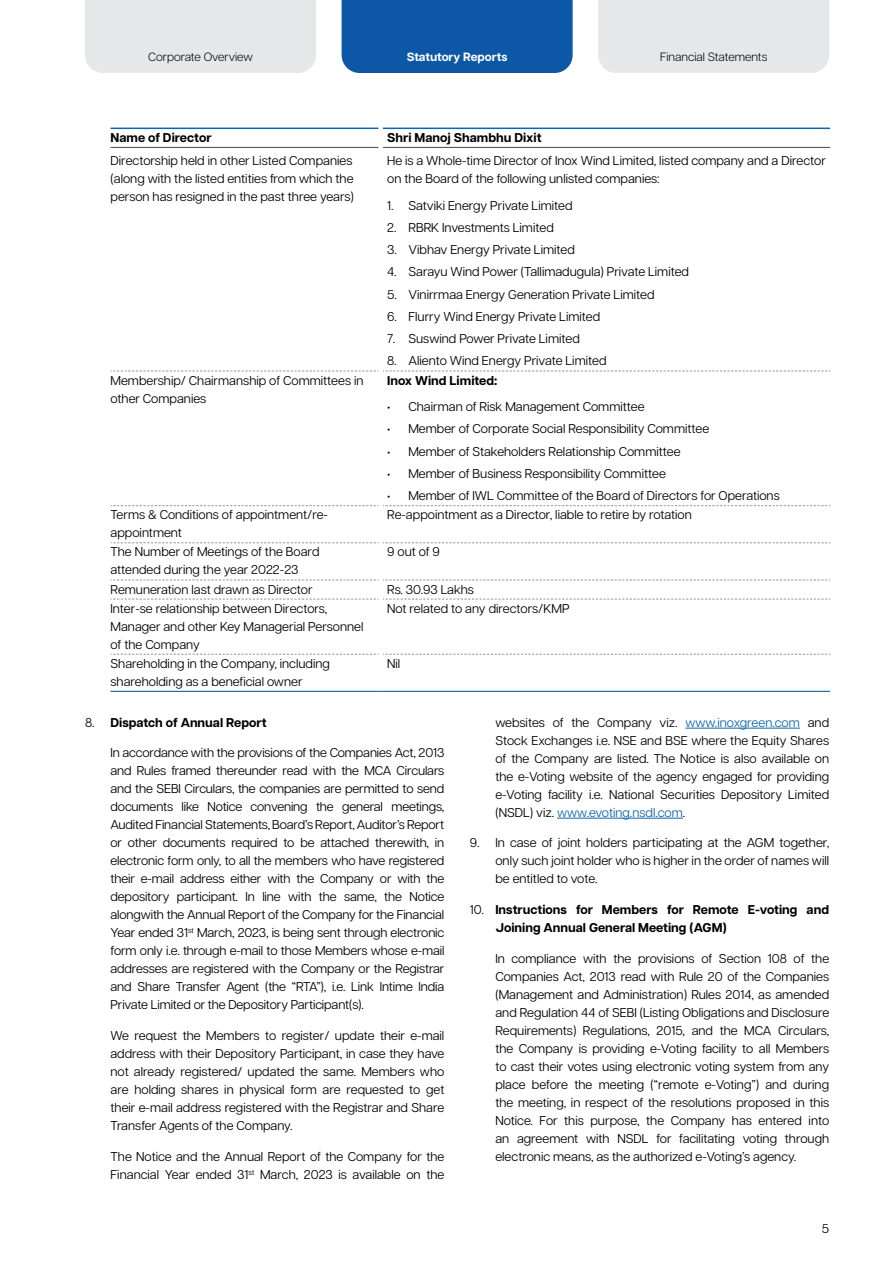
<style>
.page{position:relative;width:893px;height:1263px;background:#fff}
.page>*{position:absolute;margin:0;border:0;box-sizing:border-box;transform-origin:0 0}
.t1{font:12.75px/18px "Articulat CF";color:#000}
.t2{font:700 12.75px/18px "Articulat CF";color:#000}
.t3{font:300 12px "Articulat CF";color:#000}
.t4{font:700 12px "Articulat CF";color:#fff}
.s1{font-weight:400}
.s2{color:#0e64ad}
</style>
<div class="page">
<div style="left:342px;top:0;width:231px;height:73px;background:#0c57a6"></div>
<div style="left:85px;top:0;width:231px;height:73px;background:#e6e7e8"></div>
<div style="left:598px;top:0;width:231px;height:73px;background:#e6e7e8"></div>
<hr style="left:111px;top:128px;width:267px;height:1px;background:#0e64ad">
<hr style="left:383px;top:128px;width:447px;height:1px;background:#0e64ad">
<hr style="left:111px;top:147px;width:267px;height:1px;background:#58595b">
<hr style="left:383px;top:147px;width:447px;height:1px;background:#58595b">
<hr style="left:111px;top:691px;width:267px;height:1px;background:#0e64ad">
<hr style="left:383px;top:691px;width:447px;height:1px;background:#0e64ad">
<svg style="left:111px;top:371px;width:719px;height:1px"></svg>
<svg style="left:111px;top:505px;width:719px;height:1px"></svg>
<svg style="left:111px;top:542px;width:719px;height:1px"></svg>
<svg style="left:111px;top:579px;width:719px;height:1px"></svg>
<svg style="left:111px;top:599px;width:719px;height:1px"></svg>
<svg style="left:111px;top:654px;width:719px;height:1px"></svg>
<hr style="left:685px;top:728px;width:115px;height:1px;background:#0e64ad">
<hr style="left:557px;top:818px;width:126px;height:1px;background:#0e64ad">
<p class="t3" style="left:148px;top:48px;width:106px">Corporate Overview</p>
<p class="t4" style="left:407px;top:48px;width:102px">Statutory Reports</p>
<p class="t3" style="left:660px;top:48px;width:109px">Financial Statements</p>
<p class="t2" style="left:111px;top:128px;width:103px">Name of Director</p>
<p class="t2" style="left:387px;top:128px;width:156px">Shri Manoj Shambhu Dixit</p>
<p class="t1" style="left:111px;top:151px;width:245px;text-align:justify">Directorship held in other Listed Companies (along with the listed entities from which the person has resigned in the past three years)</p>
<p class="t1" style="left:387px;top:151px;width:440px">He is a Whole-time Director of Inox Wind Limited, listed company and a Director on the Board of the following unlisted companies:</p>
<p class="t1" style="left:387px;top:195px;width:187px">1. Satviki Energy Private Limited</p>
<p class="t1" style="left:387px;top:218px;width:168px">2. RBRK Investments Limited</p>
<p class="t1" style="left:387px;top:240px;width:189px">3. Vibhav Energy Private Limited</p>
<p class="t1" style="left:387px;top:262px;width:303px">4. Sarayu Wind Power (Tallimadugula) Private Limited</p>
<p class="t1" style="left:387px;top:284px;width:269px">5. Vinirrmaa Energy Generation Private Limited</p>
<p class="t1" style="left:387px;top:307px;width:215px">6. Flurry Wind Energy Private Limited</p>
<p class="t1" style="left:387px;top:329px;width:194px">7. Suswind Power Private Limited</p>
<p class="t1" style="left:387px;top:351px;width:221px">8. Aliento Wind Energy Private Limited</p>
<p class="t1" style="left:111px;top:370px;width:255px">Membership/ Chairmanship of Committees in other Companies</p>
<p class="t2" style="left:387px;top:371px;width:112px">Inox Wind Limited:</p>
<p class="t1" style="left:387px;top:397px;width:259px">• Chairman of Risk Management Committee</p>
<p class="t1" style="left:387px;top:419px;width:324px">• Member of Corporate Social Responsibility Committee</p>
<p class="t1" style="left:387px;top:441px;width:295px">• Member of Stakeholders Relationship Committee</p>
<p class="t1" style="left:387px;top:463px;width:280px">• Member of Business Responsibility Committee</p>
<p class="t1" style="left:387px;top:486px;width:394px">• Member of IWL Committee of the Board of Directors for Operations</p>
<p class="t1" style="left:111px;top:505px;width:219px">Terms &amp; Conditions of appointment/re&shy;appointment</p>
<p class="t1" style="left:387px;top:505px;width:306px">Re-appointment as a Director, liable to retire by rotation</p>
<p class="t1" style="left:111px;top:542px;width:210px">The Number of Meetings of the Board attended during the year 2022-23</p>
<p class="t1" style="left:387px;top:542px;width:54px">9 out of 9</p>
<p class="t1" style="left:111px;top:579px;width:204px">Remuneration last drawn as Director</p>
<p class="t1" style="left:387px;top:579px;width:88px">Rs. 30.93 Lakhs</p>
<p class="t1" style="left:111px;top:598px;width:254px">Inter-se relationship between Directors,<br>Manager and other Key Managerial Personnel of the Company</p>
<p class="t1" style="left:387px;top:598px;width:184px">Not related to any directors/KMP</p>
<p class="t1" style="left:111px;top:653px;width:221px">Shareholding in the Company, including shareholding as a beneficial owner</p>
<p class="t1" style="left:387px;top:653px;width:15px">Nil</p>
<p class="t2" style="left:85px;top:713px;width:183px"><span class="s1">8.</span> Dispatch of Annual Report</p>
<p class="t1" style="left:111px;top:743px;width:335px;text-align:justify">In accordance with the provisions of the Companies Act, 2013 and Rules framed thereunder read with the MCA Circulars and the SEBI Circulars, the companies are permitted to send documents like Notice convening the general meetings, Audited Financial Statements, Board’s Report, Auditor’s Report or other documents required to be attached therewith, in electronic form only, to all the members who have registered their e-mail address either with the Company or with the depository participant. In line with the same, the Notice alongwith the Annual Report of the Company for the Financial Year ended 31<sup>st</sup> March, 2023, is being sent through electronic form only i.e. through e-mail to those Members whose e-mail addresses are registered with the Company or the Registrar and Share Transfer Agent (the “RTA”), i.e. Link Intime India Private Limited or the Depository Participant(s).</p>
<p class="t1" style="left:111px;top:1026px;width:335px;text-align:justify">We request the Members to register/ update their e-mail address with their Depository Participant, in case they have not already registered/ updated the same. Members who are holding shares in physical form are requested to get their e-mail address registered with the Registrar and Share Transfer Agents of the Company.</p>
<p class="t1" style="left:111px;top:1146px;width:335px">The Notice and the Annual Report of the Company for the<br>Financial Year ended 31<sup>st</sup> March, 2023 is available on the</p>
<p class="t1" style="left:495px;top:712px;width:335px;text-align:justify">websites of the Company viz. <span class="s2">www.inoxgreen.com</span> and Stock Exchanges i.e. NSE and BSE where the Equity Shares of the Company are listed. The Notice is also available on the e-Voting website of the agency engaged for providing e-Voting facility i.e. National Securities Depository Limited (NSDL) viz. <span class="s2">www.evoting.nsdl.com</span>.</p>
<p class="t1" style="left:495px;top:833px;width:335px;text-align:justify;text-indent:-26px">9. In case of joint holders participating at the AGM together, only such joint holder who is higher in the order of names will be entitled to vote.</p>
<p class="t2" style="left:495px;top:900px;width:335px;text-indent:-26px"><span class="s1">10.</span> Instructions for Members for Remote E-voting and<br>Joining Annual General Meeting (AGM)</p>
<p class="t1" style="left:495px;top:948px;width:335px;text-align:justify">In compliance with the provisions of Section 108 of the Companies Act, 2013 read with Rule 20 of the Companies (Management and Administration) Rules 2014, as amended and Regulation 44 of SEBI (Listing Obligations and Disclosure Requirements) Regulations, 2015, and the MCA Circulars, the Company is providing e-Voting facility to all Members to cast their votes using electronic voting system from any place before the meeting (“remote e-Voting”) and during the meeting, in respect of the resolutions proposed in this Notice. For this purpose, the Company has entered into an agreement with NSDL for facilitating voting through electronic means, as the authorized e-Voting’s agency.</p>
<p class="t1" style="left:822px;top:1218px;width:9px">5</p>
</div>
